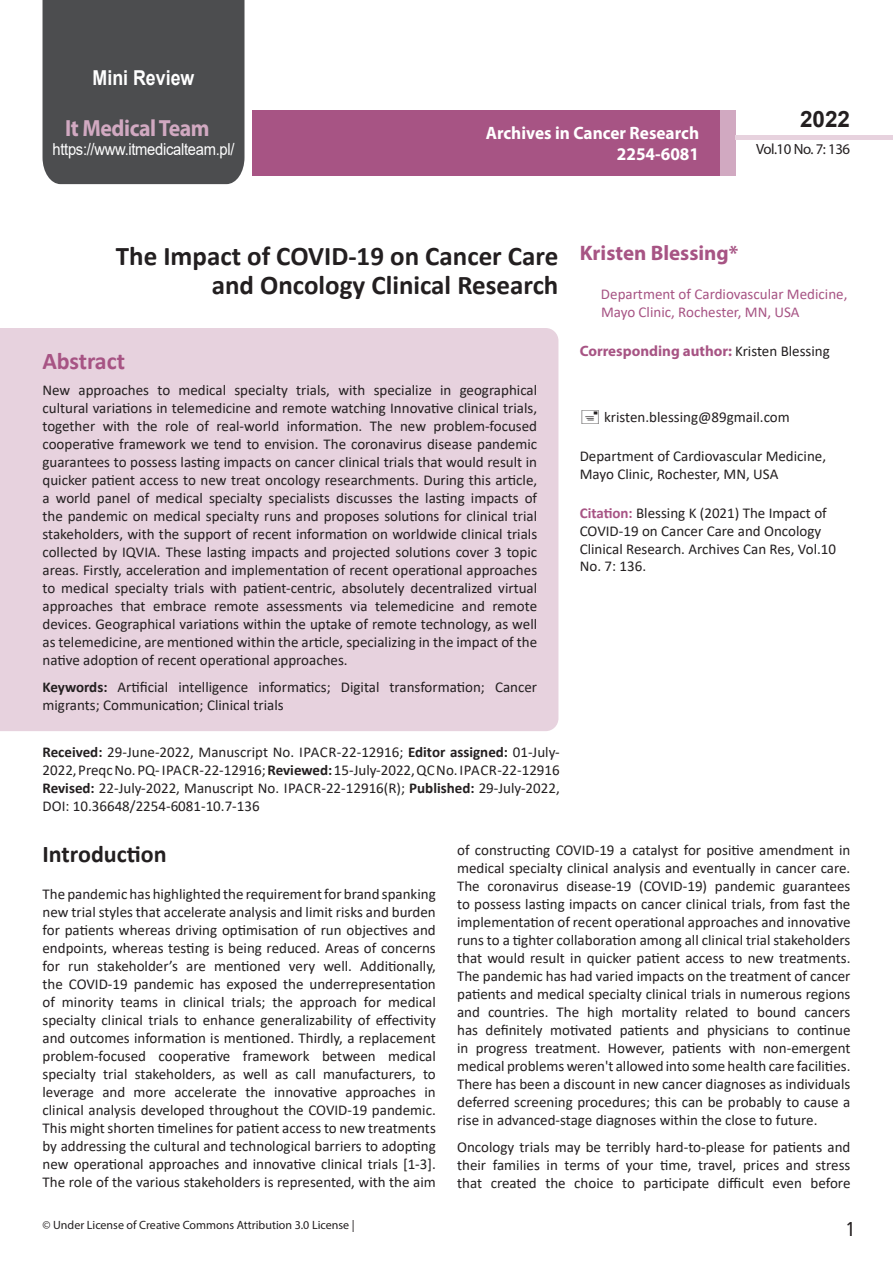
<style>
.page{position:relative;width:893px;height:1263px;background:#fff}
.page>*{position:absolute;margin:0;border:0;box-sizing:border-box;transform-origin:0 0}
.t1{font:700 27px/29.7px "Calibri";color:#231f20;text-align:right}
.t2{font:25.5px "Tunga";color:#231f20}
.t3{font:700 24px "Calibri";color:#231f20}
.t4{font:700 24px "Calibri";letter-spacing:-.005em;color:#a75484}
.t5{font:700 23.4px "Myriad Pro";letter-spacing:-.02em;color:#d1a9c1;scale:.93 1}
.t6{font:700 22.5px "Arial";color:#231f20}
.endnote_text{font:700 21px "Myriad Pro";color:#a75484}
.t7{font:700 20.55px "Arial";color:#fff;scale:.87 1}
.t8{font:700 18px/21.6px "Myriad Pro";color:#fff;text-align:right;scale:.96 1}
.t9{font:16.5px "Arial";letter-spacing:-.02em;color:#fff;scale:.89 1}
.body_text{font:15px/18px "Calibri";color:#231f20;text-align:justify}
.No_Spacing{font:15px/18px "Calibri";color:#231f20;text-align:justify}
.endnote_text-2{font:15px/18px "Calibri";color:#231f20}
.endnote_text-3{font:15px/18px "Calibri";color:#a75484}
.endnote_text-4{font:700 15px "Myriad Pro";color:#a75484}
.t10{font:14.85px "Myriad Pro";letter-spacing:-.03em;color:#231f20}
.t11{font:12px "Myriad Pro";color:#231f20}
.s1{font-family:"Calibri";font-weight:400;color:#231f20}
.s2{font-weight:700}
.s3{font-weight:700;color:#a75484}
</style>
<div class="page">
<div style="left:252px;top:110px;width:469px;height:66px;background:#a75484"></div>
<div style="left:720px;top:110px;width:16px;height:66px;background:#d1a9c1"></div>
<div style="left:736px;top:135px;width:157px;height:5px;background:#e7d2de"></div>
<div style="left:43px;top:0;width:201px;height:184px;background:#4c4d4f"></div>
<div style="left:0;top:328px;width:558px;height:403px;background:#e7d2de"></div>
<h3 class="t7" style="left:93px;top:64px;width:119px">Mini Review</h3>
<h3 class="t5" style="left:65px;top:113px;width:157px">It Medical Team</h3>
<p class="t9" style="left:52px;top:138px;width:206px">https://www.itmedicalteam.pl/</p>
<p class="t8" style="left:486px;top:121px;width:224px">Archives in Cancer Research<br>2254-6081</p>
<h3 class="t6" style="left:800px;top:104px;width:52px">2022</h3>
<p class="t10" style="left:756px;top:140px;width:96px">Vol.10 No. 7: 136</p>
<p class="t1" style="left:116px;top:241px;width:444px">The Impact of COVID-19 on Cancer Care and Oncology Clinical Research</p>
<p class="endnote_text" style="left:580px;top:239px;width:160px">Kristen Blessing*</p>
<p class="endnote_text-3" style="left:601px;top:285px;width:248px">Department of Cardiovascular Medicine,<br>Mayo Clinic, Rochester, MN, USA</p>
<p class="endnote_text-4" style="left:580px;top:341px;width:252px">Corresponding author: <span class="s1">Kristen Blessing</span></p>
<p class="t4" style="left:43px;top:344px;width:84px">Abstract</p>
<p class="body_text" style="left:43px;top:381px;width:496px">New approaches to medical specialty trials, with specialize in geographical cultural variations in telemedicine and remote watching Innovative clinical trials, together with the role of real-world information. The new problem-focused cooperative framework we tend to envision. The coronavirus disease pandemic guarantees to possess lasting impacts on cancer clinical trials that would result in quicker patient access to new treat oncology researchments. During this article, a world panel of medical specialty specialists discusses the lasting impacts of the pandemic on medical specialty runs and proposes solutions for clinical trial stakeholders, with the support of recent information on worldwide clinical trials collected by IQVIA. These lasting impacts and projected solutions cover 3 topic areas. Firstly, acceleration and implementation of recent operational approaches to medical specialty trials with patient-centric, absolutely decentralized virtual approaches that embrace remote assessments via telemedicine and remote devices. Geographical variations within the uptake of remote technology, as well as telemedicine, are mentioned within the article, specializing in the impact of the native adoption of recent operational approaches.</p>
<p class="body_text" style="left:43px;top:677px;width:496px"><span class="s2">Keywords:</span> Artificial intelligence informatics; Digital transformation; Cancer migrants; Communication; Clinical trials</p>
<p class="endnote_text-2" style="left:604px;top:407px;width:187px">kristen.blessing@89gmail.com</p>
<p class="endnote_text-2" style="left:580px;top:447px;width:248px">Department of Cardiovascular Medicine,<br>Mayo Clinic, Rochester, MN, USA</p>
<p class="endnote_text-2" style="left:580px;top:504px;width:258px"><span class="s3">Citation:</span> Blessing K (2021) The Impact of<br>COVID-19 on Cancer Care and Oncology<br>Clinical Research. Archives Can Res, Vol.10</p>
<p class="endnote_text-2" style="left:580px;top:556px;width:68px">No. 7: 136.</p>
<p class="No_Spacing" style="left:43px;top:742px;width:519px"><span class="s2">Received:</span> 29-June-2022, Manuscript No. IPACR-22-12916; <span class="s2">Editor assigned:</span> 01-July-2022, Preqc No. PQ- IPACR-22-12916; <span class="s2">Reviewed:</span> 15-July-2022, QC No. IPACR-22-12916<br><span class="s2">Revised:</span> 22-July-2022, Manuscript No. IPACR-22-12916(R); <span class="s2">Published:</span> 29-July-2022, DOI: 10.36648/2254-6081-10.7-136</p>
<p class="t3" style="left:43px;top:837px;width:126px">Introduction</p>
<p class="body_text" style="left:43px;top:885px;width:395px">The pandemic has highlighted the requirement for brand spanking new trial styles that accelerate analysis and limit risks and burden for patients whereas driving optimisation of run objectives and endpoints, whereas testing is being reduced. Areas of concerns for run stakeholder’s are mentioned very well. Additionally, the COVID-19 pandemic has exposed the underrepresentation of minority teams in clinical trials; the approach for medical specialty clinical trials to enhance generalizability of effectivity and outcomes information is mentioned. Thirdly, a replacement problem-focused cooperative framework between medical specialty trial stakeholders, as well as call manufacturers, to leverage and more accelerate the innovative approaches in clinical analysis developed throughout the COVID-19 pandemic.<br>This might shorten timelines for patient access to new treatments by addressing the cultural and technological barriers to adopting new operational approaches and innovative clinical trials [1-3].<br>The role of the various stakeholders is represented, with the aim</p>
<p class="t11" style="left:43px;top:1218px;width:314px">© Under License of Creative Commons Attribution 3.0 License |</p>
<p class="body_text" style="left:457px;top:841px;width:395px">of constructing COVID-19 a catalyst for positive amendment in medical specialty clinical analysis and eventually in cancer care.<br>The coronavirus disease-19 (COVID-19) pandemic guarantees to possess lasting impacts on cancer clinical trials, from fast the implementation of recent operational approaches and innovative runs to a tighter collaboration among all clinical trial stakeholders that would result in quicker patient access to new treatments.<br>The pandemic has had varied impacts on the treatment of cancer patients and medical specialty clinical trials in numerous regions and countries. The high mortality related to bound cancers has definitely motivated patients and physicians to continue in progress treatment. However, patients with non-emergent medical problems weren't allowed into some health care facilities.<br>There has been a discount in new cancer diagnoses as individuals deferred screening procedures; this can be probably to cause a rise in advanced-stage diagnoses within the close to future.</p>
<p class="body_text" style="left:457px;top:1137px;width:395px">Oncology trials may be terribly hard-to-please for patients and their families in terms of your time, travel, prices and stress that created the choice to participate difficult even before</p>
<h2 class="t2" style="left:847px;top:1212px;width:9px">1</h2>
</div>
